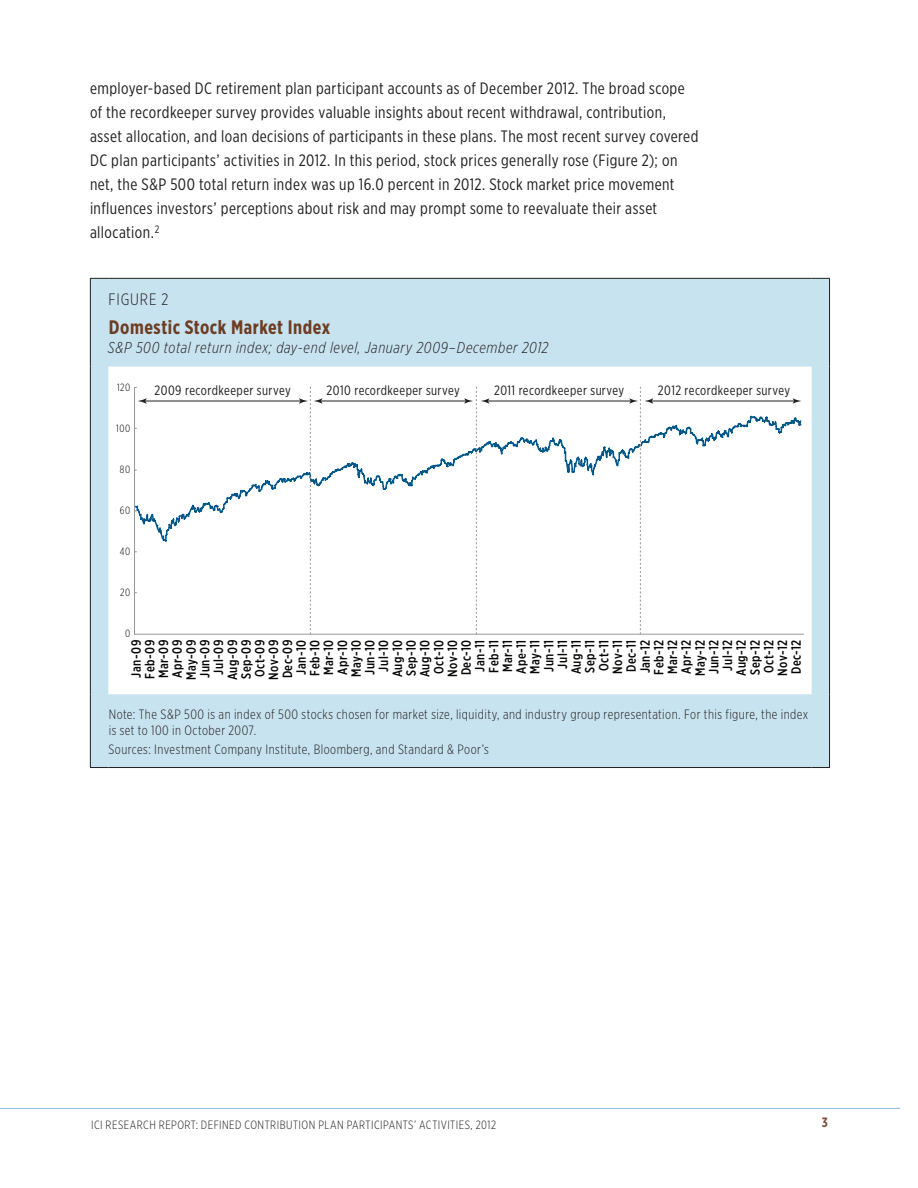
<style>
.page{position:relative;width:918px;height:1188px;background:#fff}
.page>*{position:absolute;margin:0;border:0;box-sizing:border-box;transform-origin:0 0}
.Figure_heading{font:700 19.5px "Gotham X Narrow";letter-spacing:.025em;color:#6e3d21}
.Text{font:16.5px/24px "Gotham X Narrow";letter-spacing:.025em;color:#231f20}
.Figure_number{font:300 16.5px "Gotham X Narrow";letter-spacing:.05em;color:#231f20}
.Figure_heading_secon{font:italic 300 15.75px "Gotham X Narrow";letter-spacing:.04em;color:#231f20}
.Figure_footnote_no_i{font:300 13.5px/16.2px "Gotham X Narrow";letter-spacing:.035em;color:#231f20}
.t1{font:13.5px "Gotham X Narrow";letter-spacing:.03em;color:#231f20}
.t2{font:700 13.5px "Gotham X Narrow";color:#834f39}
.t3{font:500 13.35px/13.8px "Gotham X Narrow";letter-spacing:.04em;color:#050504;text-align:right}
.t4{font:300 12px "Gotham X Narrow";letter-spacing:.04em;color:#231f20}
.t5{font:300 10.5px "Gotham X Narrow";letter-spacing:.05em;color:#050504}
</style>
<div class="page">
<hr style="left:0;top:1108px;width:900px;height:1px;background:#8dbcd7">
<svg style="left:91px;top:279px;width:738px;height:488px"></svg>
<svg style="left:90px;top:278px;width:18px;height:1px"></svg>
<hr style="left:90px;top:279px;width:1px;height:88px;background:#231f20">
<hr style="left:108px;top:278px;width:704px;height:1px;background:#231f20">
<svg style="left:812px;top:278px;width:18px;height:1px"></svg>
<hr style="left:829px;top:279px;width:1px;height:88px;background:#231f20">
<hr style="left:90px;top:367px;width:1px;height:327px;background:#231f20">
<hr style="left:829px;top:367px;width:1px;height:327px;background:#231f20">
<hr style="left:90px;top:694px;width:1px;height:73px;background:#231f20">
<hr style="left:829px;top:694px;width:1px;height:73px;background:#231f20">
<svg style="left:90px;top:767px;width:18px;height:1px"></svg>
<hr style="left:108px;top:767px;width:704px;height:1px;background:#231f20">
<svg style="left:812px;top:767px;width:18px;height:1px"></svg>
<hr style="left:134px;top:387px;width:1px;height:247px;background:#989898">
<hr style="left:134px;top:634px;width:670px;height:1px;background:#989898">
<svg style="left:135px;top:414px;width:667px;height:129px"></svg>
<hr style="left:144px;top:401px;width:158px;height:1px;background:#231f20">
<svg style="left:138px;top:398px;width:9px;height:6px"></svg>
<hr style="left:320px;top:401px;width:147px;height:1px;background:#231f20">
<svg style="left:299px;top:387px;width:24px;height:247px"></svg>
<hr style="left:487px;top:401px;width:145px;height:1px;background:#231f20">
<svg style="left:464px;top:387px;width:25px;height:247px"></svg>
<hr style="left:650px;top:401px;width:146px;height:1px;background:#231f20">
<svg style="left:629px;top:387px;width:24px;height:247px"></svg>
<svg style="left:793px;top:398px;width:8px;height:6px"></svg>
<p class="Text" style="left:90px;top:76px;width:610px">employer-based DC retirement plan participant accounts as of December 2012. The broad scope of the recordkeeper survey provides valuable insights about recent withdrawal, contribution, asset allocation, and loan decisions of participants in these plans. The most recent survey covered DC plan participants’ activities in 2012. In this period, stock prices generally rose (Figure 2); on net, the S&amp;P 500 total return index was up 16.0 percent in 2012. Stock market price movement influences investors’ perceptions about risk and may prompt some to reevaluate their asset allocation.<sup>2</sup></p>
<p class="Figure_number" style="left:109px;top:290px;width:61px">FIGURE 2</p>
<p class="Figure_heading" style="left:109px;top:315px;width:223px">Domestic Stock Market Index</p>
<p class="Figure_heading_secon" style="left:108px;top:338px;width:442px">S&amp;P 500 total return index; day-end level, January 2009–December 2012</p>
<p class="t5" style="left:117px;top:381px;width:15px">120</p>
<p class="t5" style="left:116px;top:422px;width:15px">100</p>
<p class="t5" style="left:120px;top:463px;width:12px">80</p>
<p class="t5" style="left:120px;top:504px;width:12px">60</p>
<p class="t5" style="left:120px;top:545px;width:12px">40</p>
<p class="t5" style="left:120px;top:586px;width:11px">20</p>
<p class="t5" style="left:125px;top:627px;width:7px">0</p>
<p class="t1" style="left:155px;top:383px;width:138px">2009 recordkeeper survey</p>
<p class="t1" style="left:327px;top:383px;width:135px">2010 recordkeeper survey</p>
<p class="t1" style="left:494px;top:383px;width:132px">2011 recordkeeper survey</p>
<p class="t1" style="left:658px;top:383px;width:134px">2012 recordkeeper survey</p>
<p class="t3" style="left:129px;top:680px;width:42px;rotate:-90deg">Jan-09<br>Feb-09<br>Mar-09<br>Apr-09<br>May-09<br>Jun-09<br>Jul-09<br>Aug-09<br>Sep-09<br>Oct-09<br>Nov-09<br>Dec-09<br>Jan-10<br>Feb-10<br>Mar-10<br>Apr-10<br>May-10<br>Jun-10<br>Jul-10<br>Aug-10<br>Sep-10<br>Aug-10<br>Oct-10<br>Nov-10<br>Dec-10<br>Jan-11<br>Feb-11<br>Mar-11<br>Ape-11<br>May-11<br>Jun-11<br>Jul-11<br>Aug-11<br>Sep-11<br>Oct-11<br>Nov-11<br>Dec-11<br>Jan-12<br>Feb-12<br>Mar-12<br>Apr-12<br>May-12<br>Jun-12<br>Jul-12<br>Aug-12<br>Sep-12<br>Oct-12<br>Nov-12<br>Dec-12</p>
<p class="Figure_footnote_no_i" style="left:109px;top:706px;width:701px">Note: The S&amp;P 500 is an index of 500 stocks chosen for market size, liquidity, and industry group representation. For this figure, the index is set to 100 in October 2007.</p>
<p class="Figure_footnote_no_i" style="left:108px;top:741px;width:382px">Sources: Investment Company Institute, Bloomberg, and Standard &amp; Poor’s</p>
<p class="t4" style="left:91px;top:1117px;width:406px">ICI RESEARCH REPORT: DEFINED CONTRIBUTION PLAN PARTICIPANTS’ ACTIVITIES, 2012</p>
<p class="t2" style="left:822px;top:1114px;width:8px">3</p>
</div>
